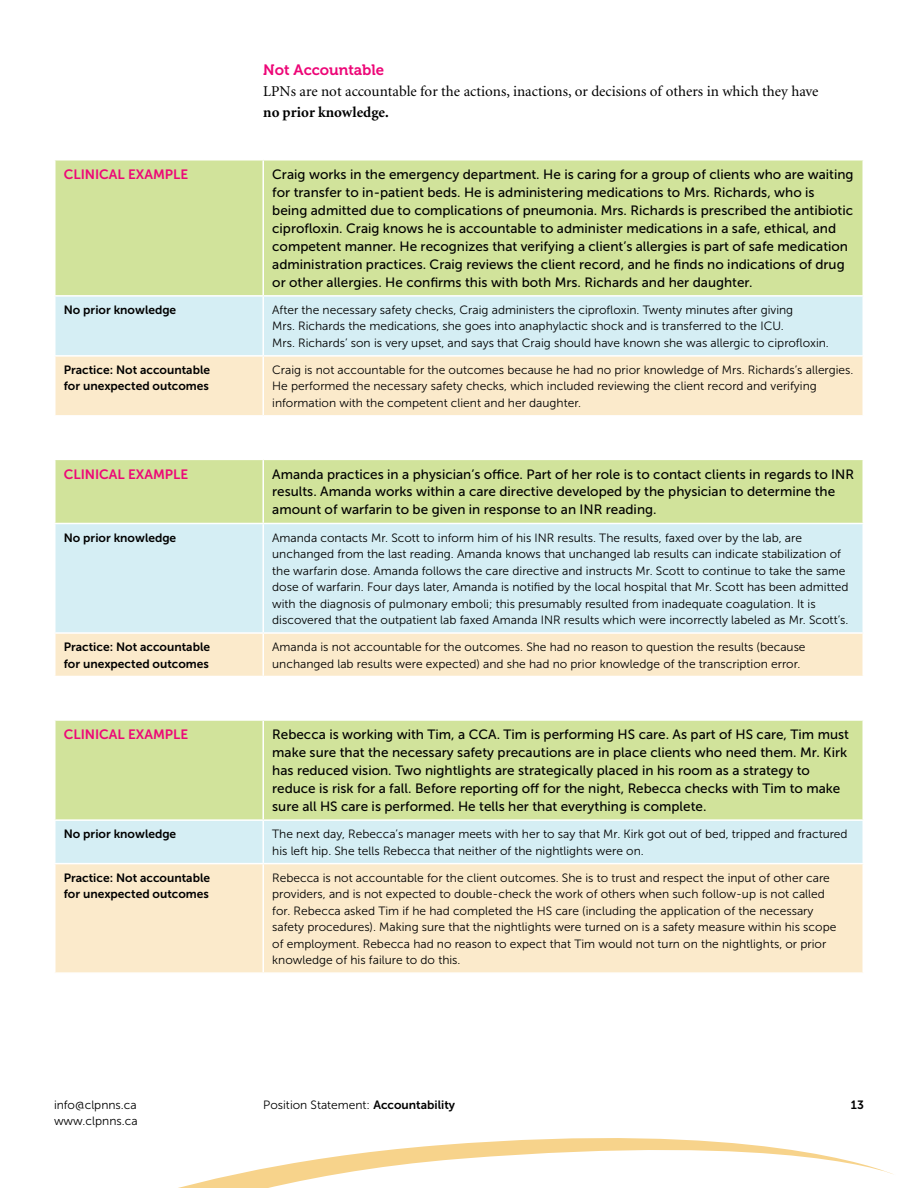
<style>
.page{position:relative;width:918px;height:1188px;background:#fff}
.page>*{position:absolute;margin:0;border:0;box-sizing:border-box;transform-origin:0 0}
.t1{font:15px "Minion";color:#000}
.t2{font:700 15px "Minion";color:#000}
.t3{font:15px "Museo 700";color:#ed0677}
.t4{font:13.5px/18px "Museo Sans 500";color:#000}
.t5{font:13.5px "Museo Sans 700";color:#ed0677}
.t6{font:12px/16.5px "Museo Sans 300";color:#000}
.t7{font:12px/16.5px "Museo Sans 700";color:#000}
.s1{font-family:"Museo Sans 700"}
</style>
<div class="page">
<svg style="left:178px;top:1138px;width:716px;height:50px"></svg>
<div style="left:56px;top:160px;width:806px;height:135px;background:#d1e39b"></div>
<div style="left:56px;top:297px;width:806px;height:58px;background:#d5eef4"></div>
<div style="left:56px;top:357px;width:806px;height:58px;background:#fbeacb"></div>
<hr style="left:262px;top:357px;width:2px;height:58px;background:#fff">
<hr style="left:262px;top:160px;width:2px;height:135px;background:#fff">
<hr style="left:262px;top:297px;width:2px;height:58px;background:#fff">
<div style="left:56px;top:460px;width:806px;height:63px;background:#d1e39b"></div>
<div style="left:56px;top:524px;width:806px;height:108px;background:#d5eef4"></div>
<div style="left:56px;top:634px;width:806px;height:42px;background:#fbeacb"></div>
<hr style="left:262px;top:634px;width:2px;height:42px;background:#fff">
<hr style="left:262px;top:460px;width:2px;height:63px;background:#fff">
<hr style="left:262px;top:524px;width:2px;height:108px;background:#fff">
<div style="left:56px;top:721px;width:806px;height:98px;background:#d1e39b"></div>
<div style="left:56px;top:821px;width:806px;height:42px;background:#d5eef4"></div>
<div style="left:56px;top:864px;width:806px;height:108px;background:#fbeacb"></div>
<hr style="left:262px;top:864px;width:2px;height:108px;background:#fff">
<hr style="left:262px;top:721px;width:2px;height:98px;background:#fff">
<hr style="left:262px;top:821px;width:2px;height:42px;background:#fff">
<p class="t3" style="left:263px;top:61px;width:122px">Not Accountable</p>
<p class="t1" style="left:263px;top:84px;width:557px">LPNs are not accountable for the actions, inactions, or decisions of others in which they have</p>
<p class="t2" style="left:263px;top:105px;width:127px">no prior knowledge.</p>
<p class="t5" style="left:64px;top:167px;width:124px">Clinical Example</p>
<p class="t4" style="left:272px;top:165px;width:583px">Craig works in the emergency department. He is caring for a group of clients who are waiting for transfer to in-patient beds. He is administering medications to Mrs. Richards, who is<br>being admitted due to complications of pneumonia. Mrs. Richards is prescribed the antibiotic ciprofloxin. Craig knows he is accountable to administer medications in a safe, ethical, and competent manner. He recognizes that verifying a client’s allergies is part of safe medication administration practices. Craig reviews the client record, and he finds no indications of drug or other allergies. He confirms this with both Mrs. Richards and her daughter.</p>
<p class="t7" style="left:64px;top:301px;width:114px">No prior knowledge</p>
<p class="t6" style="left:272px;top:302px;width:558px">After the necessary safety checks, Craig administers the ciprofloxin. Twenty minutes after giving<br>Mrs. Richards the medications, she goes into anaphylactic shock and is transferred to the ICU.<br>Mrs. Richards’ son is very upset, and says that Craig should have known she was allergic to ciprofloxin.</p>
<p class="t7" style="left:64px;top:361px;width:148px">Practice: Not accountable for unexpected outcomes</p>
<p class="t6" style="left:272px;top:362px;width:583px">Craig is not accountable for the outcomes because he had no prior knowledge of Mrs. Richards’s allergies.<br>He performed the necessary safety checks, which included reviewing the client record and verifying information with the competent client and her daughter.</p>
<p class="t5" style="left:64px;top:466px;width:124px">Clinical Example</p>
<p class="t4" style="left:272px;top:465px;width:583px">Amanda practices in a physician’s office. Part of her role is to contact clients in regards to INR results. Amanda works within a care directive developed by the physician to determine the amount of warfarin to be given in response to an INR reading.</p>
<p class="t7" style="left:64px;top:529px;width:114px">No prior knowledge</p>
<p class="t6" style="left:272px;top:529px;width:578px">Amanda contacts Mr. Scott to inform him of his INR results. The results, faxed over by the lab, are unchanged from the last reading. Amanda knows that unchanged lab results can indicate stabilization of the warfarin dose. Amanda follows the care directive and instructs Mr. Scott to continue to take the same dose of warfarin. Four days later, Amanda is notified by the local hospital that Mr. Scott has been admitted with the diagnosis of pulmonary emboli; this presumably resulted from inadequate coagulation. It is discovered that the outpatient lab faxed Amanda INR results which were incorrectly labeled as Mr. Scott’s.</p>
<p class="t7" style="left:64px;top:639px;width:148px">Practice: Not accountable for unexpected outcomes</p>
<p class="t6" style="left:272px;top:639px;width:535px">Amanda is not accountable for the outcomes. She had no reason to question the results (because unchanged lab results were expected) and she had no prior knowledge of the transcription error.</p>
<p class="t5" style="left:64px;top:727px;width:124px">Clinical Example</p>
<p class="t4" style="left:272px;top:726px;width:578px">Rebecca is working with Tim, a CCA. Tim is performing HS care. As part of HS care, Tim must make sure that the necessary safety precautions are in place clients who need them. Mr. Kirk has reduced vision. Two nightlights are strategically placed in his room as a strategy to reduce is risk for a fall. Before reporting off for the night, Rebecca checks with Tim to make sure all HS care is performed. He tells her that everything is complete.</p>
<p class="t7" style="left:64px;top:826px;width:114px">No prior knowledge</p>
<p class="t6" style="left:272px;top:826px;width:577px">The next day, Rebecca’s manager meets with her to say that Mr. Kirk got out of bed, tripped and fractured his left hip. She tells Rebecca that neither of the nightlights were on.</p>
<p class="t7" style="left:64px;top:869px;width:148px">Practice: Not accountable for unexpected outcomes</p>
<p class="t6" style="left:272px;top:869px;width:566px">Rebecca is not accountable for the client outcomes. She is to trust and respect the input of other care providers, and is not expected to double-check the work of others when such follow-up is not called for. Rebecca asked Tim if he had completed the HS care (including the application of the necessary safety procedures). Making sure that the nightlights were turned on is a safety measure within his scope of employment. Rebecca had no reason to expect that Tim would not turn on the nightlights, or prior knowledge of his failure to do this.</p>
<p class="t6" style="left:54px;top:1096px;width:84px">info@clpnns.ca</p>
<p class="t6" style="left:263px;top:1096px;width:193px">Position Statement: <span class="s1">Accountability</span></p>
<p class="t7" style="left:851px;top:1096px;width:15px">13</p>
<p class="t6" style="left:54px;top:1113px;width:85px">www.clpnns.ca</p>
</div>
